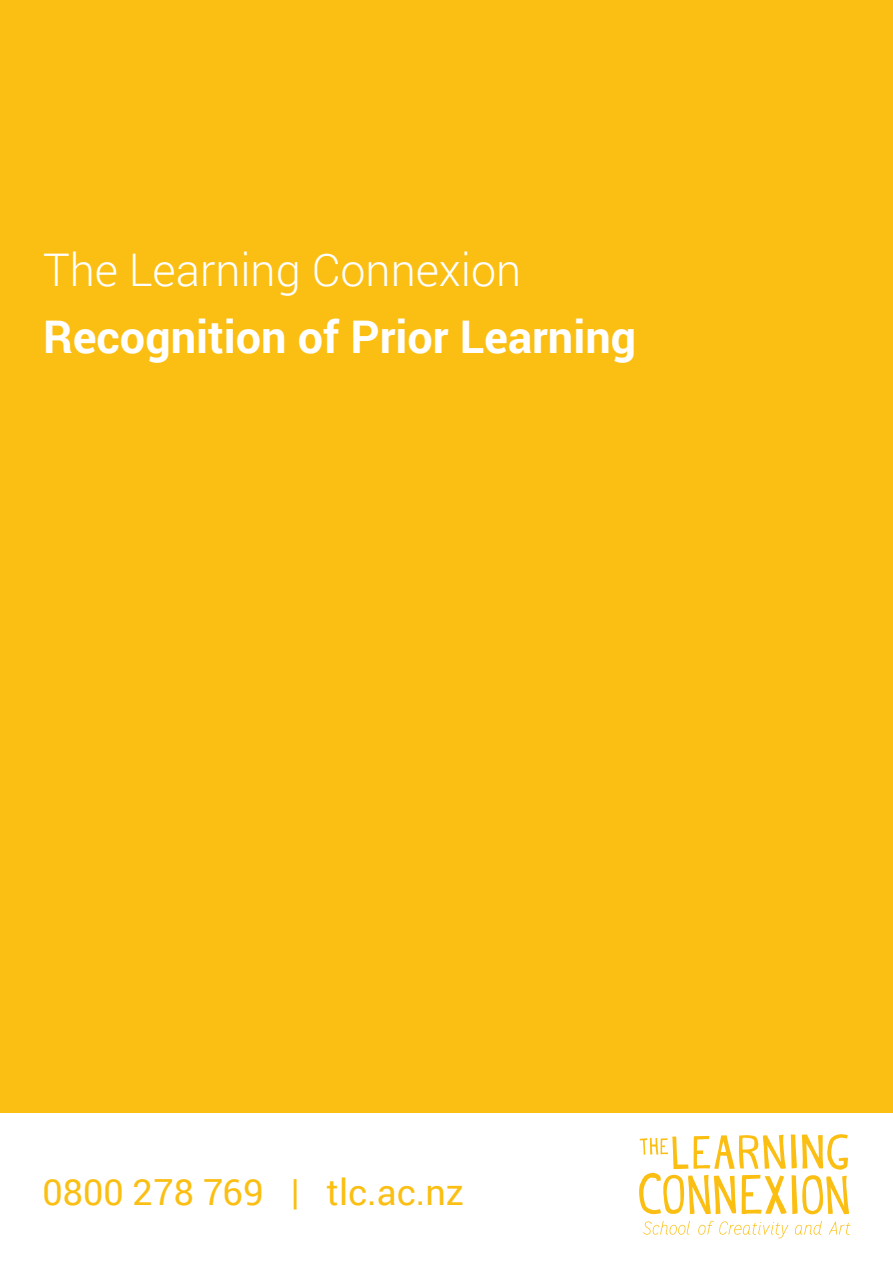
<style>
.page{position:relative;width:893px;height:1263px;background:#fff}
.page>*{position:absolute;margin:0;border:0;box-sizing:border-box;transform-origin:0 0}
.t1{font:700 45px "Roboto";color:#fff}
.t2{font:300 45px "Roboto";color:#fff}
.t3{font:36px "Roboto";color:#fbbf13}
</style>
<div class="page">
<div style="left:0;top:0;width:893px;height:1112px;background:#fbbf13"></div>
<svg style="left:643px;top:1221px;width:47px;height:14px"></svg>
<svg style="left:698px;top:1221px;width:90px;height:17px"></svg>
<svg style="left:795px;top:1221px;width:27px;height:14px"></svg>
<svg style="left:829px;top:1221px;width:21px;height:14px"></svg>
<svg style="left:639px;top:1134px;width:210px;height:81px"></svg>
<p class="t2" style="left:43px;top:239px;width:480px">The Learning Connexion</p>
<p class="t1" style="left:43px;top:305px;width:594px">Recognition of Prior Learning</p>
<p class="t3" style="left:43px;top:1166px;width:423px">0800 278 769 | tlc.ac.nz</p>
</div>
